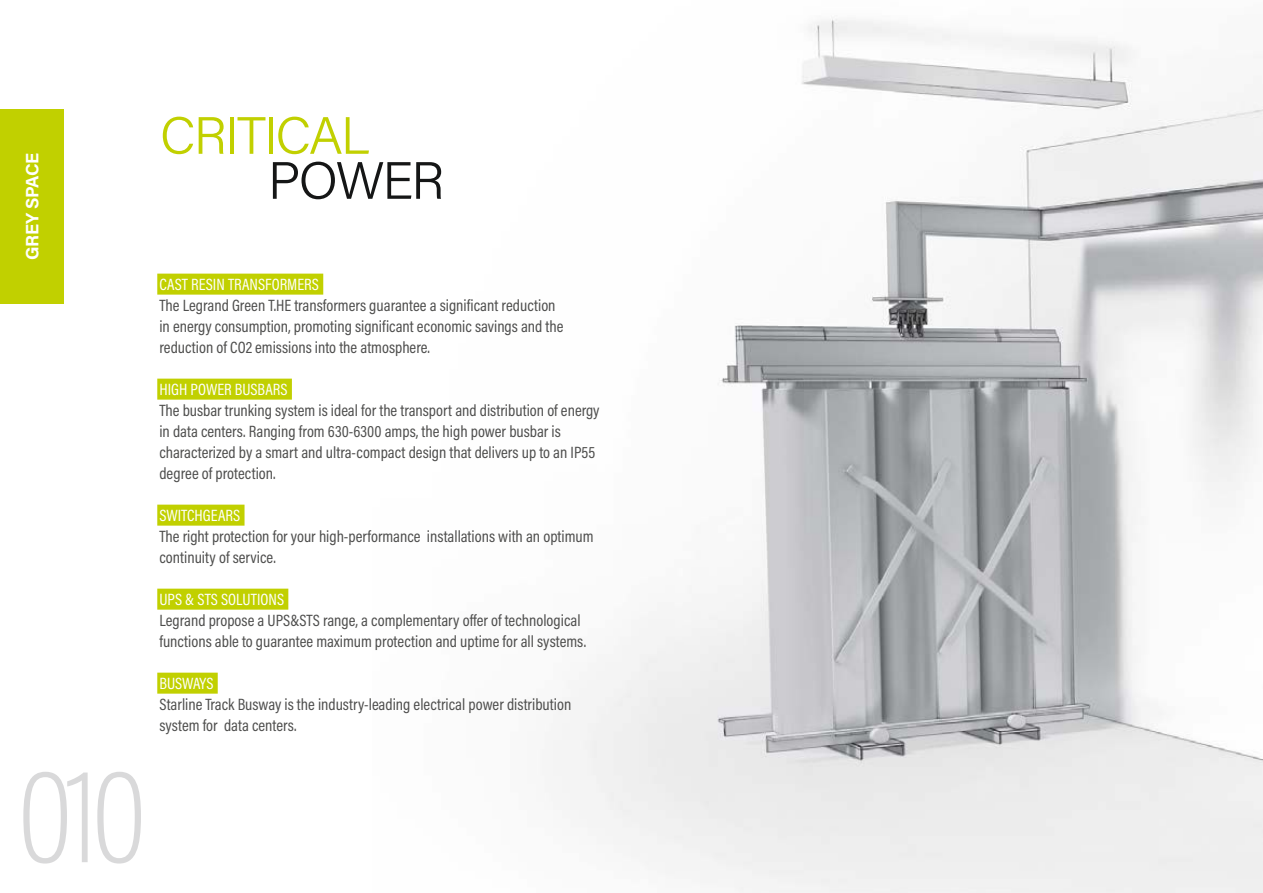
<style>
.page{position:relative;width:1263px;height:893px;background:#fff}
.page>*{position:absolute;margin:0;border:0;box-sizing:border-box;transform-origin:0 0}
.t1{font:200 135px "Acumin Pro Cond";color:#d9d9da}
.t2{font:300 52.5px "Acumin Pro";letter-spacing:-.04em;color:#c1d000}
.t3{font:300 52.5px "Acumin Pro";letter-spacing:-.04em;color:#151616}
.t4{font:700 18px "Acumin Pro";letter-spacing:-.03em;color:#fff}
.t5{font:16.5px/21px "Acumin Pro Cond";color:#4e4e4d}
.t6{font:16.5px "Acumin Pro Cond";color:#fff}
</style>
<div class="page">
<img style="left:553px;top:18px;width:710px;height:875px">
<div style="left:157px;top:274px;width:166px;height:21px;background:#c1d000"></div>
<div style="left:157px;top:379px;width:135px;height:21px;background:#c1d000"></div>
<div style="left:157px;top:505px;width:88px;height:21px;background:#c1d000"></div>
<div style="left:157px;top:589px;width:131px;height:21px;background:#c1d000"></div>
<div style="left:157px;top:673px;width:61px;height:21px;background:#c1d000"></div>
<div style="left:0;top:109px;width:64px;height:195px;background:#c1d000"></div>
<p class="t4" style="left:20px;top:260px;width:108px;rotate:-90deg">GREY SPACE</p>
<h1 class="t1" style="left:17px;top:730px;width:132px">010</h1>
<h2 class="t2" style="left:160px;top:99px;width:211px">CRITICAL</h2>
<h2 class="t3" style="left:268px;top:144px;width:178px">POWER</h2>
<p class="t6" style="left:159px;top:274px;width:161px">CAST RESIN TRANSFORMERS</p>
<p class="t5" style="left:159px;top:295px;width:406px">The Legrand Green T.HE transformers guarantee a significant reduction in energy consumption, promoting significant economic savings and the reduction of CO2 emissions into the atmosphere.</p>
<p class="t6" style="left:159px;top:379px;width:130px">HIGH POWER BUSBARS</p>
<p class="t5" style="left:159px;top:400px;width:442px">The busbar trunking system is ideal for the transport and distribution of energy in data centers. Ranging from 630-6300 amps, the high power busbar is characterized by a smart and ultra-compact design that delivers up to an IP55 degree of protection.</p>
<p class="t6" style="left:159px;top:505px;width:82px">SWITCHGEARS</p>
<p class="t5" style="left:159px;top:526px;width:436px">The right protection for your high-performance installations with an optimum continuity of service.</p>
<p class="t6" style="left:159px;top:589px;width:126px">UPS &amp; STS SOLUTIONS</p>
<p class="t5" style="left:159px;top:610px;width:428px">Legrand propose a UPS&amp;STS range, a complementary offer of technological functions able to guarantee maximum protection and uptime for all systems.</p>
<p class="t6" style="left:159px;top:673px;width:56px">BUSWAYS</p>
<p class="t5" style="left:159px;top:694px;width:413px">Starline Track Busway is the industry-leading electrical power distribution system for data centers.</p>
</div>
